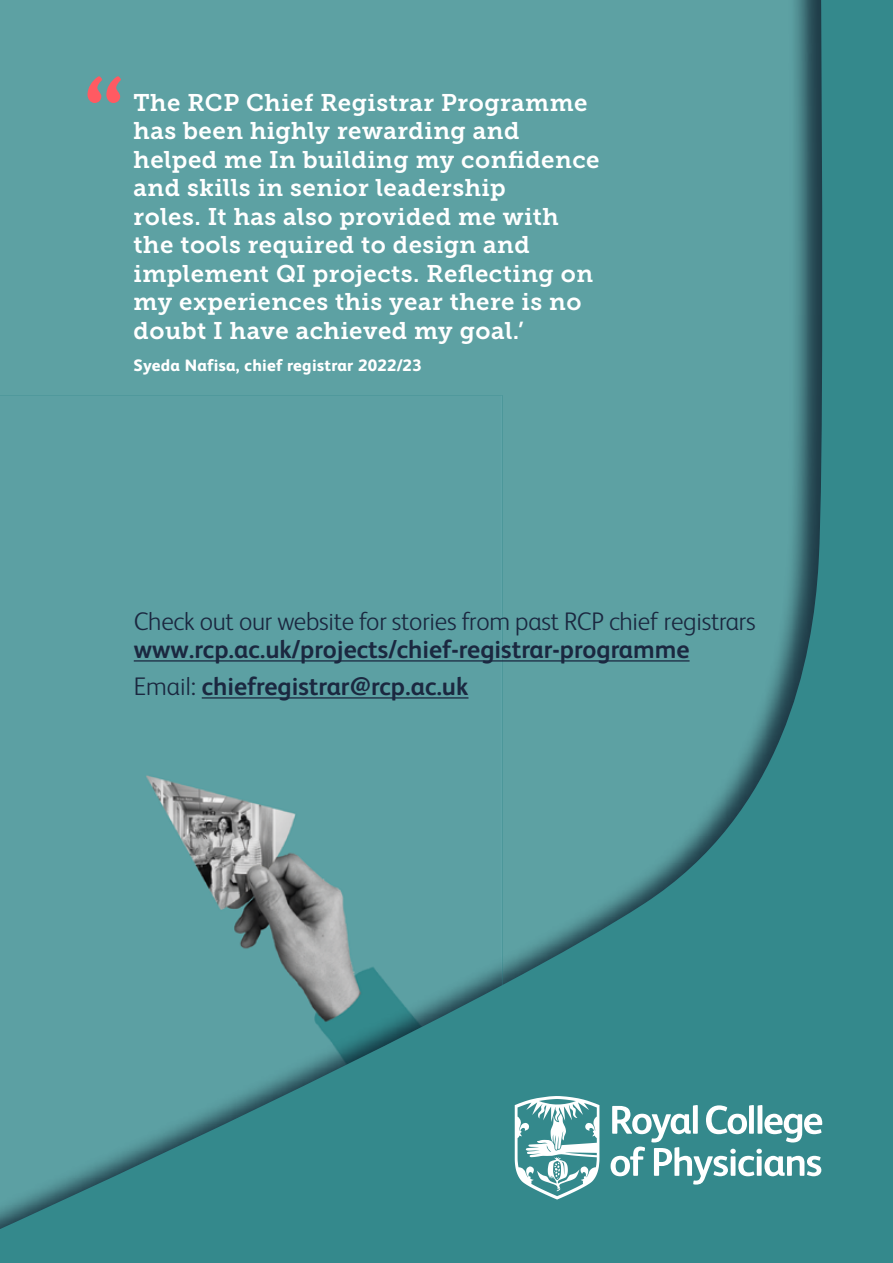
<style>
.page{position:relative;width:893px;height:1263px;background:#34898c}
.page>*{position:absolute;margin:0;border:0;box-sizing:border-box;transform-origin:0 0}
.t1{font:700 25.5px/37px "FS Albert";color:#1b2840}
.t2{font:300 25.5px "FS Albert";letter-spacing:-.01em;color:#1b2840}
.t3{font:24px/28.5px "Museo Slab 700";letter-spacing:.02em;color:#fff}
.t4{font:800 16.5px "FS Albert";letter-spacing:.02em;color:#fff}
.s1{font-weight:300}
</style>
<div class="page">
<div style="left:0;top:0;width:835px;height:1231px;background:#1b2840;opacity:.75"></div>
<svg style="left:88px;top:76px;width:33px;height:27px"></svg>
<hr style="left:134px;top:660px;width:556px;height:1px;background:#1b2840">
<hr style="left:202px;top:697px;width:266px;height:1px;background:#1b2840">
<p class="t3" style="left:134px;top:88px;width:467px">The RCP Chief Registrar Programme has been highly rewarding and helped me In building my confidence and skills in senior leadership<br>roles. It has also provided me with the tools required to design and implement QI projects. Reflecting on my experiences this year there is no doubt I have achieved my goal.’</p>
<p class="t4" style="left:134px;top:356px;width:290px">Syeda Nafisa, chief registrar 2022/23</p>
<p class="t2" style="left:134px;top:606px;width:623px">Check out our website for stories from past RCP chief registrars</p>
<p class="t1" style="left:134px;top:631px;width:557px">www.rcp.ac.uk/projects/chief-registrar-programme<br><span class="s1">Email:</span> chiefregistrar@rcp.ac.uk</p>
</div>
